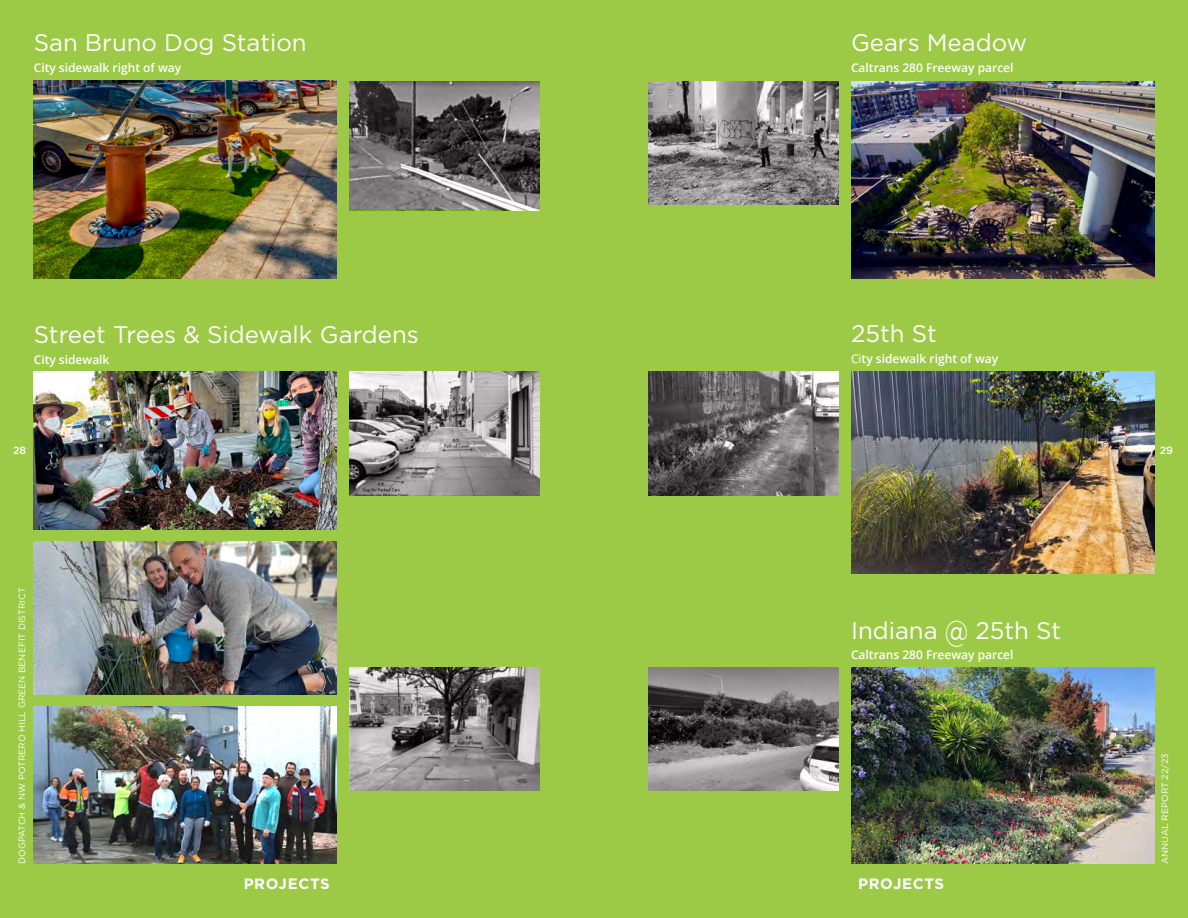
<style>
.page{position:relative;width:1188px;height:918px;background:#fff}
.page>*{position:absolute;margin:0;border:0;box-sizing:border-box;transform-origin:0 0}
.t1{font:24px "Gotham";color:#fff}
.t2{font:700 15px "Gotham";letter-spacing:.04em;color:#fff}
.t3{font:600 12px "Open Sans";color:#fff}
.t4{font:500 10.5px "Gotham";color:#fff}
.t5{font:9px "Gotham";color:#fff}
.s1{font-weight:400}
.s2{font-size:30px}
</style>
<div class="page">
<div style="left:0;top:0;width:594px;height:918px;background:#9dca46"></div>
<div style="left:594px;top:0;width:594px;height:918px;background:#9dca46"></div>
<img style="left:350px;top:82px;width:190px;height:128px">
<img style="left:34px;top:81px;width:303px;height:198px">
<img style="left:648px;top:82px;width:190px;height:123px">
<img style="left:851px;top:82px;width:303px;height:196px">
<img style="left:350px;top:372px;width:190px;height:123px">
<img style="left:350px;top:667px;width:190px;height:124px">
<img style="left:34px;top:372px;width:302px;height:158px">
<img style="left:34px;top:542px;width:302px;height:152px">
<img style="left:34px;top:706px;width:302px;height:158px">
<img style="left:648px;top:372px;width:190px;height:123px">
<img style="left:851px;top:372px;width:303px;height:202px">
<img style="left:648px;top:667px;width:190px;height:124px">
<img style="left:851px;top:667px;width:303px;height:197px">
<h1 class="t1" style="left:34px;top:28px;width:274px">San Bruno Dog Station</h1>
<p class="t3" style="left:34px;top:60px;width:149px">City sidewalk right of way</p>
<h1 class="t1" style="left:851px;top:28px;width:178px">Gears Meadow</h1>
<p class="t3" style="left:851px;top:60px;width:164px">Caltrans 280 Freeway parcel</p>
<h1 class="t1" style="left:34px;top:319px;width:387px">Street Trees &amp; Sidewalk Gardens</h1>
<p class="t3" style="left:34px;top:351px;width:77px">City sidewalk</p>
<p class="t4" style="left:13px;top:444px;width:15px">28</p>
<h1 class="t1" style="left:851px;top:318px;width:87px">25th St</h1>
<p class="t3" style="left:851px;top:351px;width:149px"><span class="s1">Ci</span>ty sidewalk right of way</p>
<p class="t5" style="left:16px;top:864px;width:278px;rotate:-90deg">DOGPATCH &amp; NW POTRERO HILL GREEN BENEFIT DISTRICT</p>
<h1 class="t1" style="left:851px;top:616px;width:212px">Indiana <span class="s2">@</span> 25th St</h1>
<p class="t3" style="left:851px;top:646px;width:164px">Caltrans 280 Freeway parcel</p>
<p class="t2" style="left:244px;top:875px;width:88px">PROJECTS</p>
<p class="t2" style="left:858px;top:875px;width:88px">PROJECTS</p>
<p class="t4" style="left:1160px;top:444px;width:15px">29</p>
<p class="t5" style="left:1159px;top:864px;width:112px;rotate:-90deg">ANNUAL REPORT 22/23</p>
</div>
